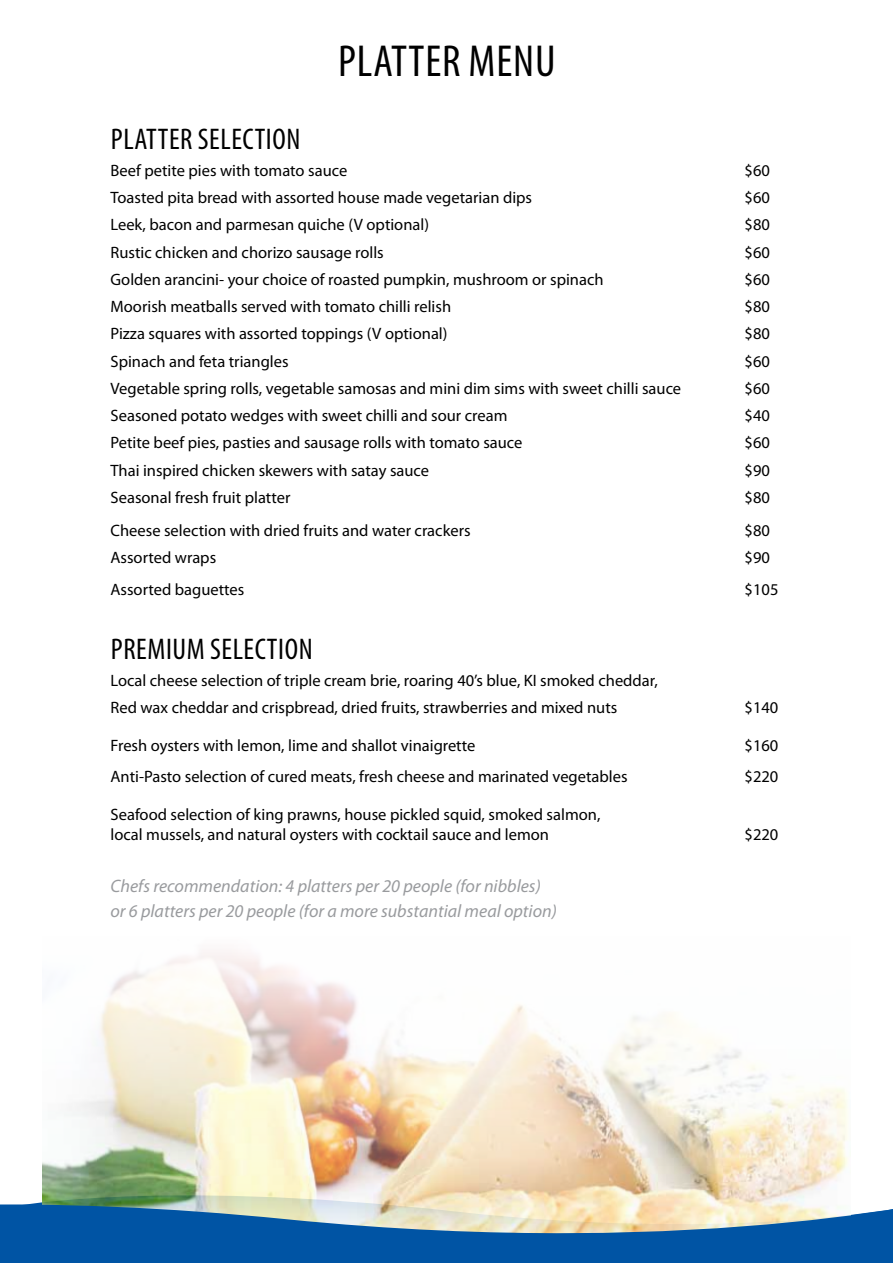
<style>
.page{position:relative;width:893px;height:1263px;background:#fff}
.page>*{position:absolute;margin:0;border:0;box-sizing:border-box;transform-origin:0 0}
.t1{font:condensed 45px "Myriad Pro";letter-spacing:.02em;color:#000}
.t2{font:condensed 30px "Myriad Pro";letter-spacing:.02em;color:#000}
.t3{font:italic 18px/25.2px "Myriad Pro";color:#999b9e}
.t4{font:16.5px/27.3px "Myriad Pro";color:#000}
</style>
<div class="page">
<img style="left:43px;top:952px;width:805px;height:218px">
<svg style="left:0;top:1170px;width:893px;height:93px;background:#84a3b2"></svg>
<div style="left:733px;top:1231px;width:160px;height:32px;background:#0054a4"></div>
<h1 class="t1" style="left:338px;top:34px;width:219px">PLATTER MENU</h1>
<h2 class="t2" style="left:111px;top:121px;width:191px">PLATTER SELECTION</h2>
<p class="t4" style="left:111px;top:156px;width:238px">Beef petite pies with tomato sauce</p>
<p class="t4" style="left:745px;top:156px;width:27px">$60</p>
<p class="t4" style="left:111px;top:184px;width:423px">Toasted pita bread with assorted house made vegetarian dips</p>
<p class="t4" style="left:745px;top:184px;width:27px">$60</p>
<p class="t4" style="left:111px;top:211px;width:320px">Leek, bacon and parmesan quiche (V optional)</p>
<p class="t4" style="left:745px;top:211px;width:27px">$80</p>
<p class="t4" style="left:111px;top:238px;width:275px">Rustic chicken and chorizo sausage rolls</p>
<p class="t4" style="left:745px;top:238px;width:27px">$60</p>
<p class="t4" style="left:111px;top:265px;width:495px">Golden arancini- your choice of roasted pumpkin, mushroom or spinach</p>
<p class="t4" style="left:745px;top:265px;width:27px">$60</p>
<p class="t4" style="left:111px;top:293px;width:342px">Moorish meatballs served with tomato chilli relish</p>
<p class="t4" style="left:745px;top:293px;width:27px">$80</p>
<p class="t4" style="left:111px;top:320px;width:338px">Pizza squares with assorted toppings (V optional)</p>
<p class="t4" style="left:745px;top:320px;width:27px">$80</p>
<p class="t4" style="left:111px;top:347px;width:180px">Spinach and feta triangles</p>
<p class="t4" style="left:745px;top:347px;width:27px">$60</p>
<p class="t4" style="left:111px;top:374px;width:572px">Vegetable spring rolls, vegetable samosas and mini dim sims with sweet chilli sauce</p>
<p class="t4" style="left:745px;top:374px;width:27px">$60</p>
<p class="t4" style="left:111px;top:402px;width:398px">Seasoned potato wedges with sweet chilli and sour cream</p>
<p class="t4" style="left:745px;top:402px;width:27px">$40</p>
<p class="t4" style="left:111px;top:429px;width:413px">Petite beef pies, pasties and sausage rolls with tomato sauce</p>
<p class="t4" style="left:745px;top:429px;width:27px">$60</p>
<p class="t4" style="left:111px;top:456px;width:320px">Thai inspired chicken skewers with satay sauce</p>
<p class="t4" style="left:745px;top:456px;width:27px">$90</p>
<p class="t4" style="left:111px;top:483px;width:181px">Seasonal fresh fruit platter</p>
<p class="t4" style="left:745px;top:483px;width:27px">$80</p>
<p class="t4" style="left:111px;top:516px;width:362px">Cheese selection with dried fruits and water crackers</p>
<p class="t4" style="left:745px;top:516px;width:27px">$80</p>
<p class="t4" style="left:111px;top:543px;width:107px">Assorted wraps</p>
<p class="t4" style="left:745px;top:543px;width:27px">$90</p>
<p class="t4" style="left:111px;top:576px;width:135px">Assorted baguettes</p>
<p class="t4" style="left:745px;top:576px;width:35px">$105</p>
<h2 class="t2" style="left:111px;top:631px;width:203px">PREMIUM SELECTION</h2>
<p class="t4" style="left:111px;top:667px;width:549px">Local cheese selection of triple cream brie, roaring 40’s blue, KI smoked cheddar,<br>Red wax cheddar and crispbread, dried fruits, strawberries and mixed nuts</p>
<p class="t4" style="left:745px;top:694px;width:35px">$140</p>
<p class="t4" style="left:111px;top:732px;width:366px">Fresh oysters with lemon, lime and shallot vinaigrette</p>
<p class="t4" style="left:745px;top:732px;width:35px">$160</p>
<p class="t4" style="left:111px;top:762px;width:519px">Anti-Pasto selection of cured meats, fresh cheese and marinated vegetables</p>
<p class="t4" style="left:745px;top:762px;width:35px">$220</p>
<p class="t4" style="left:111px;top:804px;width:491px;line-height:19.8px">Seafood selection of king prawns, house pickled squid, smoked salmon, local mussels, and natural oysters with cocktail sauce and lemon</p>
<p class="t4" style="left:745px;top:820px;width:35px">$220</p>
<p class="t3" style="left:111px;top:873px;width:448px">Chefs recommendation: 4 platters per 20 people (for nibbles) or 6 platters per 20 people (for a more substantial meal option)</p>
</div>
